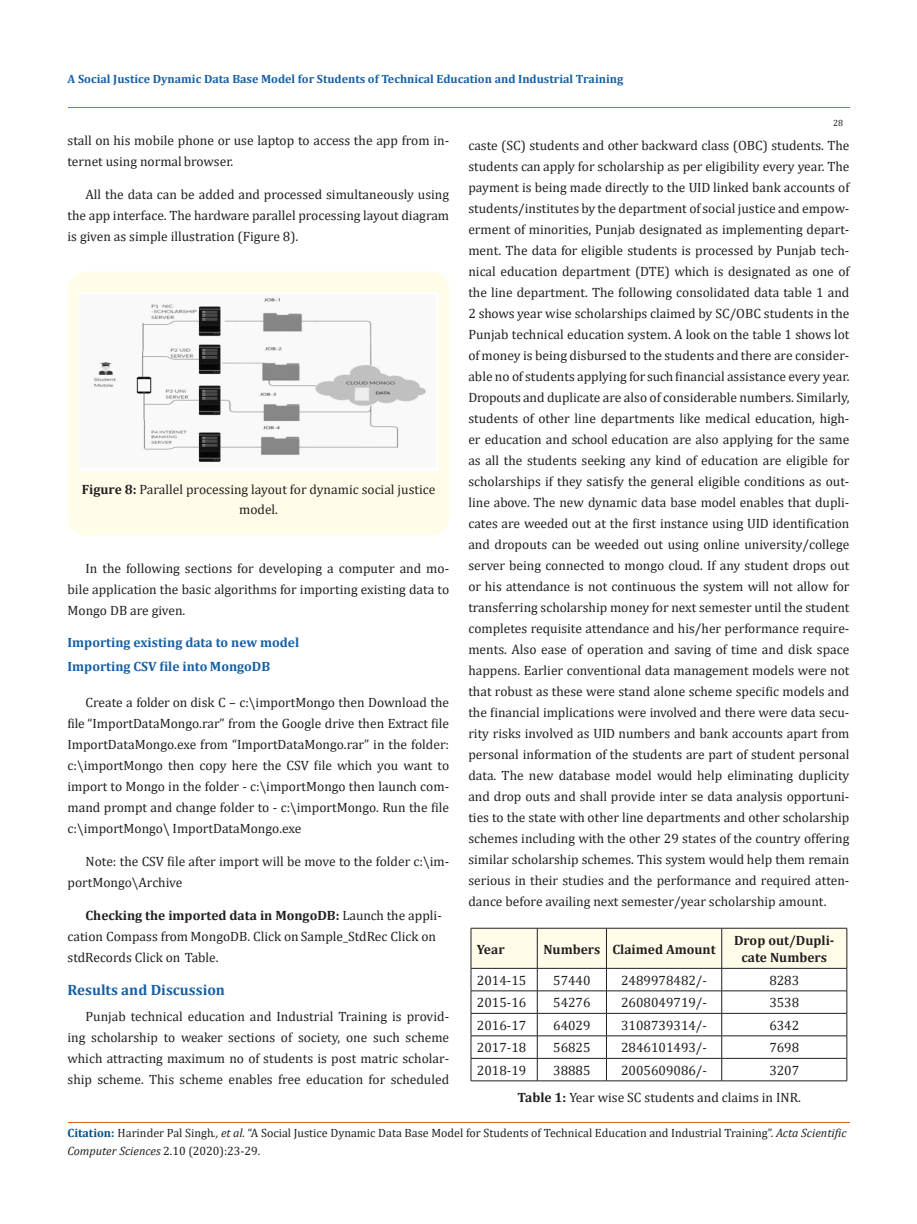
<style>
.page{position:relative;width:917px;height:1224px;background:#fff}
.page>*{position:absolute;margin:0;border:0;box-sizing:border-box;transform-origin:0 0}
.Heading_2{font:700 15px "Cambria";color:#1560a6}
.Body_Text{font:13.5px/21px "Cambria";color:#231f20;text-align:justify}
.Table_Paragraph{font:13.5px "Cambria";color:#231f20}
.List_Paragraph{font:13.5px/21px "Cambria";color:#231f20}
.Table_Paragraph-2{font:700 13.5px/17.7px "Cambria";color:#231f20;text-align:center}
.Body_Text-2{font:700 13.5px "Cambria";color:#1560a6}
.List_Paragraph-2{font:700 13.5px "Cambria";color:#1560a6}
.t1{font:12px/18px "Cambria";color:#231f20}
.t2{font:700 12px "Cambria";color:#1560a6}
.t3{font:9px "Cambria";color:#231f20}
.s1{font-weight:700}
.s2{font-weight:700;color:#035089}
.s3{font-style:italic}
</style>
<div class="page">
<div style="left:68px;top:272px;width:381px;height:263px;background:#fffde9;border-radius:18px"></div>
<img style="left:80px;top:292px;width:357px;height:179px">
<svg style="left:470px;top:928px;width:377px;height:153px"></svg>
<hr style="left:471px;top:1081px;width:66px;height:1px;background:#231f20">
<hr style="left:537px;top:1081px;width:69px;height:1px;background:#231f20">
<hr style="left:606px;top:1081px;width:115px;height:1px;background:#231f20">
<hr style="left:721px;top:1081px;width:126px;height:1px;background:#231f20">
<hr style="left:68px;top:108px;width:781px;height:1px;background:#e05d1a">
<hr style="left:68px;top:1122px;width:781px;height:1px;background:#e05d1a">
<p class="t2" style="left:68px;top:70px;width:557px">A Social Justice Dynamic Data Base Model for Students of Technical Education and Industrial Training</p>
<p class="t3" style="left:833px;top:118px;width:11px">28</p>
<p class="Body_Text" style="left:68px;top:130px;width:383px">stall on his mobile phone or use laptop to access the app from in&shy;ternet using normal browser.</p>
<p class="Body_Text" style="left:68px;top:184px;width:383px;text-indent:18px">All the data can be added and processed simultaneously using the app interface. The hardware parallel processing layout diagram is given as simple illustration (Figure 8).</p>
<p class="Body_Text" style="left:82px;top:479px;width:355px;line-height:20.2px;text-align:center"><span class="s1">Figure 8:</span> Parallel processing layout for dynamic social justice model.</p>
<p class="Body_Text" style="left:68px;top:558px;width:383px;text-indent:18px">In the following sections for developing a computer and mo&shy;bile application the basic algorithms for importing existing data to Mongo DB are given.</p>
<p class="Body_Text-2" style="left:68px;top:633px;width:233px">Importing existing data to new model</p>
<p class="List_Paragraph-2" style="left:68px;top:657px;width:204px">Importing CSV file into MongoDB</p>
<p class="Body_Text" style="left:68px;top:692px;width:383px;text-indent:18px">Create a folder on disk C – c:\importMongo then Download the file “ImportDataMongo.rar” from the Google drive then Extract file ImportDataMongo.exe from “ImportDataMongo.rar” in the folder: c:\importMongo then copy here the CSV file which you want to import to Mongo in the folder - c:\importMongo then launch com&shy;mand prompt and change folder to - c:\importMongo. Run the file c:\importMongo\ ImportDataMongo.exe</p>
<p class="Body_Text" style="left:68px;top:851px;width:383px;text-indent:18px">Note: the CSV file after import will be move to the folder c:\im&shy;portMongo\Archive</p>
<p class="List_Paragraph" style="left:68px;top:905px;width:376px;text-indent:18px"><span class="s1">Checking the imported data in MongoDB:</span> Launch the appli&shy;cation Compass from MongoDB. Click on Sample_StdRec Click on stdRecords Click on Table.</p>
<p class="Heading_2" style="left:68px;top:980px;width:159px">Results and Discussion</p>
<p class="Body_Text" style="left:68px;top:1006px;width:383px;text-indent:18px">Punjab technical education and Industrial Training is provid&shy;ing scholarship to weaker sections of society, one such scheme which attracting maximum no of students is post matric scholar&shy;ship scheme. This scheme enables free education for scheduled</p>
<p class="Body_Text" style="left:468px;top:135px;width:382px">caste (SC) students and other backward class (OBC) students. The students can apply for scholarship as per eligibility every year. The payment is being made directly to the UID linked bank accounts of students/institutes by the department of social justice and empow&shy;erment of minorities, Punjab designated as implementing depart&shy;ment. The data for eligible students is processed by Punjab tech&shy;nical education department (DTE) which is designated as one of the line department. The following consolidated data table 1 and 2 shows year wise scholarships claimed by SC/OBC students in the Punjab technical education system. A look on the table 1 shows lot of money is being disbursed to the students and there are consider&shy;able no of students applying for such financial assistance every year.<br>Dropouts and duplicate are also of considerable numbers. Similarly, students of other line departments like medical education, high&shy;er education and school education are also applying for the same as all the students seeking any kind of education are eligible for scholarships if they satisfy the general eligible conditions as out&shy;line above. The new dynamic data base model enables that dupli&shy;cates are weeded out at the first instance using UID identification and dropouts can be weeded out using online university/college server being connected to mongo cloud. If any student drops out or his attendance is not continuous the system will not allow for transferring scholarship money for next semester until the student completes requisite attendance and his/her performance require&shy;ments. Also ease of operation and saving of time and disk space happens. Earlier conventional data management models were not that robust as these were stand alone scheme specific models and the financial implications were involved and there were data secu&shy;rity risks involved as UID numbers and bank accounts apart from personal information of the students are part of student personal data. The new database model would help eliminating duplicity and drop outs and shall provide inter se data analysis opportuni&shy;ties to the state with other line departments and other scholarship schemes including with the other 29 states of the country offering similar scholarship schemes. This system would help them remain serious in their studies and the performance and required atten&shy;dance before availing next semester/year scholarship amount.</p>
<p class="Table_Paragraph-2" style="left:477px;top:940px;width:29px">Year</p>
<p class="Table_Paragraph-2" style="left:543px;top:940px;width:58px">Numbers</p>
<p class="Table_Paragraph-2" style="left:612px;top:940px;width:105px">Claimed Amount</p>
<p class="Table_Paragraph-2" style="left:734px;top:931px;width:102px">Drop out/Dupli&shy;cate Numbers</p>
<p class="Table_Paragraph" style="left:477px;top:972px;width:51px">2014-15</p>
<p class="Table_Paragraph" style="left:553px;top:972px;width:39px">57440</p>
<p class="Table_Paragraph" style="left:621px;top:972px;width:87px">2489978482/-</p>
<p class="Table_Paragraph" style="left:769px;top:972px;width:31px">8283</p>
<p class="Table_Paragraph" style="left:477px;top:995px;width:51px">2015-16</p>
<p class="Table_Paragraph" style="left:553px;top:995px;width:39px">54276</p>
<p class="Table_Paragraph" style="left:621px;top:995px;width:87px">2608049719/-</p>
<p class="Table_Paragraph" style="left:769px;top:995px;width:31px">3538</p>
<p class="Table_Paragraph" style="left:477px;top:1017px;width:51px">2016-17</p>
<p class="Table_Paragraph" style="left:553px;top:1017px;width:39px">64029</p>
<p class="Table_Paragraph" style="left:621px;top:1017px;width:87px">3108739314/-</p>
<p class="Table_Paragraph" style="left:769px;top:1017px;width:31px">6342</p>
<p class="Table_Paragraph" style="left:477px;top:1040px;width:51px">2017-18</p>
<p class="Table_Paragraph" style="left:553px;top:1040px;width:39px">56825</p>
<p class="Table_Paragraph" style="left:621px;top:1040px;width:87px">2846101493/-</p>
<p class="Table_Paragraph" style="left:769px;top:1040px;width:31px">7698</p>
<p class="Table_Paragraph" style="left:477px;top:1062px;width:51px">2018-19</p>
<p class="Table_Paragraph" style="left:553px;top:1062px;width:39px">38885</p>
<p class="Table_Paragraph" style="left:621px;top:1062px;width:87px">2005609086/-</p>
<p class="Table_Paragraph" style="left:769px;top:1062px;width:31px">3207</p>
<p class="Body_Text" style="left:517px;top:1087px;width:285px"><span class="s1">Table 1:</span> Year wise SC students and claims in INR.</p>
<p class="t1" style="left:68px;top:1124px;width:780px"><span class="s2">Citation:</span> Harinder Pal Singh<span class="s3">., et al.</span> “A Social Justice Dynamic Data Base Model for Students of Technical Education and Industrial Training”. <span class="s3">Acta Scientific<br>Computer Sciences</span> 2.10 (2020):23-29.</p>
</div>
